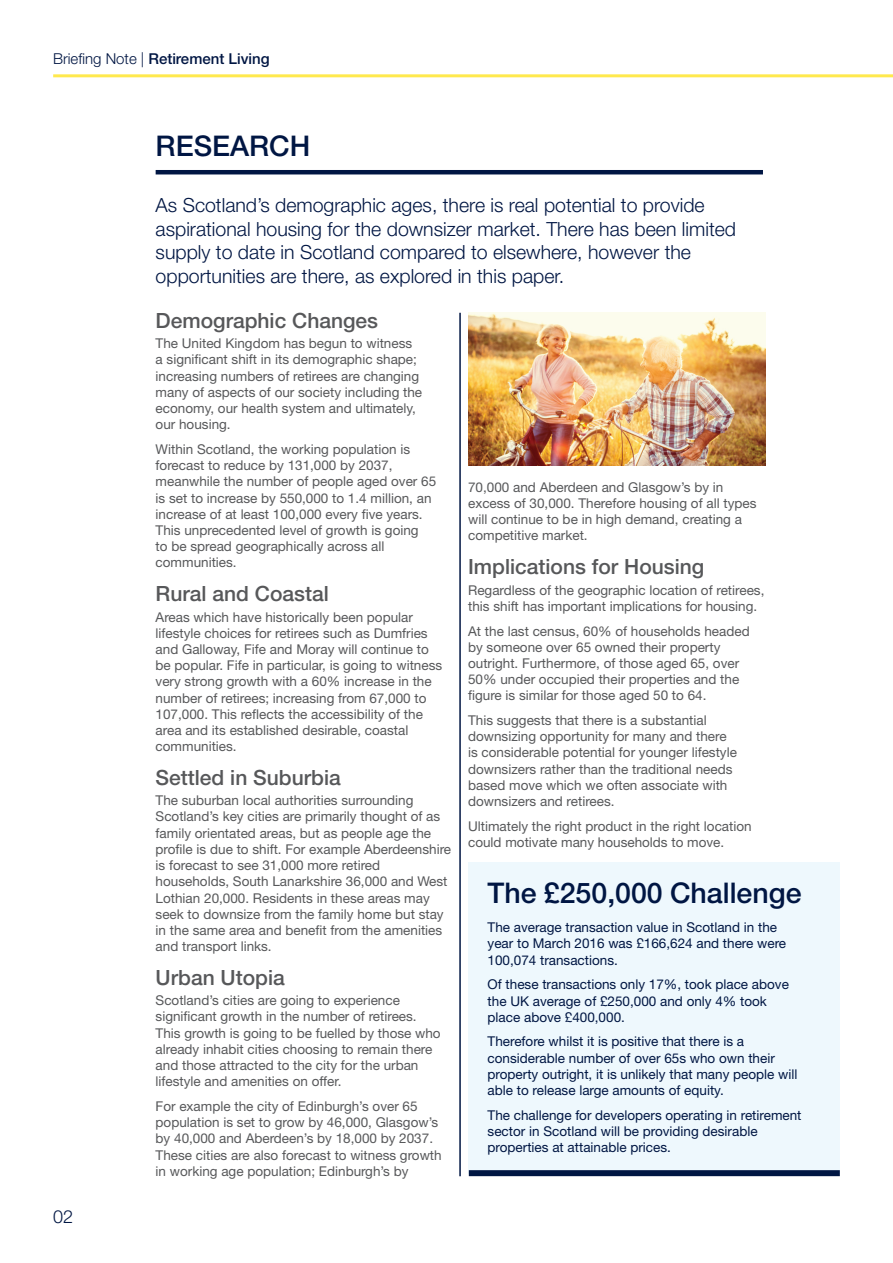
<style>
.page{position:relative;width:893px;height:1263px;background:#fff}
.page>*{position:absolute;margin:0;border:0;box-sizing:border-box;transform-origin:0 0}
.t1{font:500 28.5px "Helvetica Neue LT Std";color:#001643}
.t2{font:500 21px "Helvetica Neue LT Std";color:#57585a}
.t3{font:300 19.5px/23.4px "Helvetica Neue LT Std";color:#001643}
.t4{font:300 18px "Helvetica Neue LT Std";color:#001643}
.t5{font:500 15px "Helvetica Neue LT Std";color:#001643}
.t6{font:13.5px/16.2px "Helvetica Neue LT Std";color:#57585a}
.t7{font:13.5px/16.2px "Helvetica Neue LT Std";color:#001643}
.s1{font-weight:300}
</style>
<div class="page">
<hr style="left:53px;top:74px;width:840px;height:3px;background:#ffe94d">
<img style="left:469px;top:313px;width:296px;height:152px">
<hr style="left:156px;top:170px;width:607px;height:4px;background:#001643">
<hr style="left:459px;top:313px;width:2px;height:863px;background:#001643">
<div style="left:469px;top:862px;width:371px;height:311px;background:#eef8fd"></div>
<div style="left:469px;top:1170px;width:371px;height:6px;background:#001643"></div>
<p class="t5" style="left:53px;top:50px;width:218px"><span class="s1">Briefing Note |</span> Retirement Living</p>
<p class="t1" style="left:156px;top:129px;width:156px">RESEARCH</p>
<p class="t3" style="left:156px;top:193px;width:582px">As Scotland’s demographic ages, there is real potential to provide aspirational housing for the downsizer market. There has been limited supply to date in Scotland compared to elsewhere, however the opportunities are there, as explored in this paper.</p>
<p class="t4" style="left:53px;top:1205px;width:22px">02</p>
<p class="t2" style="left:156px;top:308px;width:224px">Demographic Changes</p>
<p class="t6" style="left:156px;top:335px;width:268px">The United Kingdom has begun to witness a significant shift in its demographic shape; increasing numbers of retirees are changing many of aspects of our society including the economy, our health system and ultimately, our housing.</p>
<p class="t6" style="left:156px;top:441px;width:282px">Within Scotland, the working population is forecast to reduce by 131,000 by 2037, meanwhile the number of people aged over 65 is set to increase by 550,000 to 1.4 million, an increase of at least 100,000 every five years.<br>This unprecedented level of growth is going<br>to be spread geographically across all communities.</p>
<p class="t2" style="left:156px;top:581px;width:175px">Rural and Coastal</p>
<p class="t6" style="left:156px;top:608px;width:288px">Areas which have historically been popular lifestyle choices for retirees such as Dumfries and Galloway, Fife and Moray will continue to be popular. Fife in particular, is going to witness very strong growth with a 60% increase in the number of retirees; increasing from 67,000 to 107,000. This reflects the accessibility of the area and its established desirable, coastal communities.</p>
<p class="t2" style="left:156px;top:765px;width:187px">Settled in Suburbia</p>
<p class="t6" style="left:156px;top:792px;width:297px">The suburban local authorities surrounding Scotland’s key cities are primarily thought of as family orientated areas, but as people age the profile is due to shift. For example Aberdeenshire is forecast to see 31,000 more retired households, South Lanarkshire 36,000 and West Lothian 20,000. Residents in these areas may seek to downsize from the family home but stay in the same area and benefit from the amenities and transport links.</p>
<p class="t2" style="left:156px;top:965px;width:131px">Urban Utopia</p>
<p class="t6" style="left:156px;top:992px;width:287px">Scotland’s cities are going to experience significant growth in the number of retirees.<br>This growth is going to be fuelled by those who already inhabit cities choosing to remain there and those attracted to the city for the urban lifestyle and amenities on offer.</p>
<p class="t6" style="left:156px;top:1098px;width:287px">For example the city of Edinburgh’s over 65 population is set to grow by 46,000, Glasgow’s by 40,000 and Aberdeen’s by 18,000 by 2037.<br>These cities are also forecast to witness growth in working age population; Edinburgh’s by</p>
<p class="t6" style="left:468px;top:479px;width:290px">70,000 and Aberdeen and Glasgow’s by in excess of 30,000. Therefore housing of all types will continue to be in high demand, creating a competitive market.</p>
<p class="t2" style="left:468px;top:554px;width:238px">Implications for Housing</p>
<p class="t6" style="left:468px;top:581px;width:298px">Regardless of the geographic location of retirees, this shift has important implications for housing.</p>
<p class="t6" style="left:468px;top:622px;width:283px">At the last census, 60% of households headed by someone over 65 owned their property outright. Furthermore, of those aged 65, over 50% under occupied their properties and the figure is similar for those aged 50 to 64.</p>
<p class="t6" style="left:468px;top:712px;width:270px">This suggests that there is a substantial downsizing opportunity for many and there is considerable potential for younger lifestyle downsizers rather than the traditional needs based move which we often associate with downsizers and retirees.</p>
<p class="t6" style="left:468px;top:818px;width:285px">Ultimately the right product in the right location could motivate many households to move.</p>
<p class="t1" style="left:488px;top:876px;width:315px">The £250,000 Challenge</p>
<p class="t7" style="left:488px;top:919px;width:300px">The average transaction value in Scotland in the year to March 2016 was £166,624 and there were<br>100,074 transactions.</p>
<p class="t7" style="left:488px;top:976px;width:303px">Of these transactions only 17%, took place above the UK average of £250,000 and only 4% took place above £400,000.</p>
<p class="t7" style="left:488px;top:1033px;width:311px">Therefore whilst it is positive that there is a considerable number of over 65s who own their property outright, it is unlikely that many people will able to release large amounts of equity.</p>
<p class="t7" style="left:488px;top:1107px;width:315px">The challenge for developers operating in retirement sector in Scotland will be providing desirable properties at attainable prices.</p>
</div>
